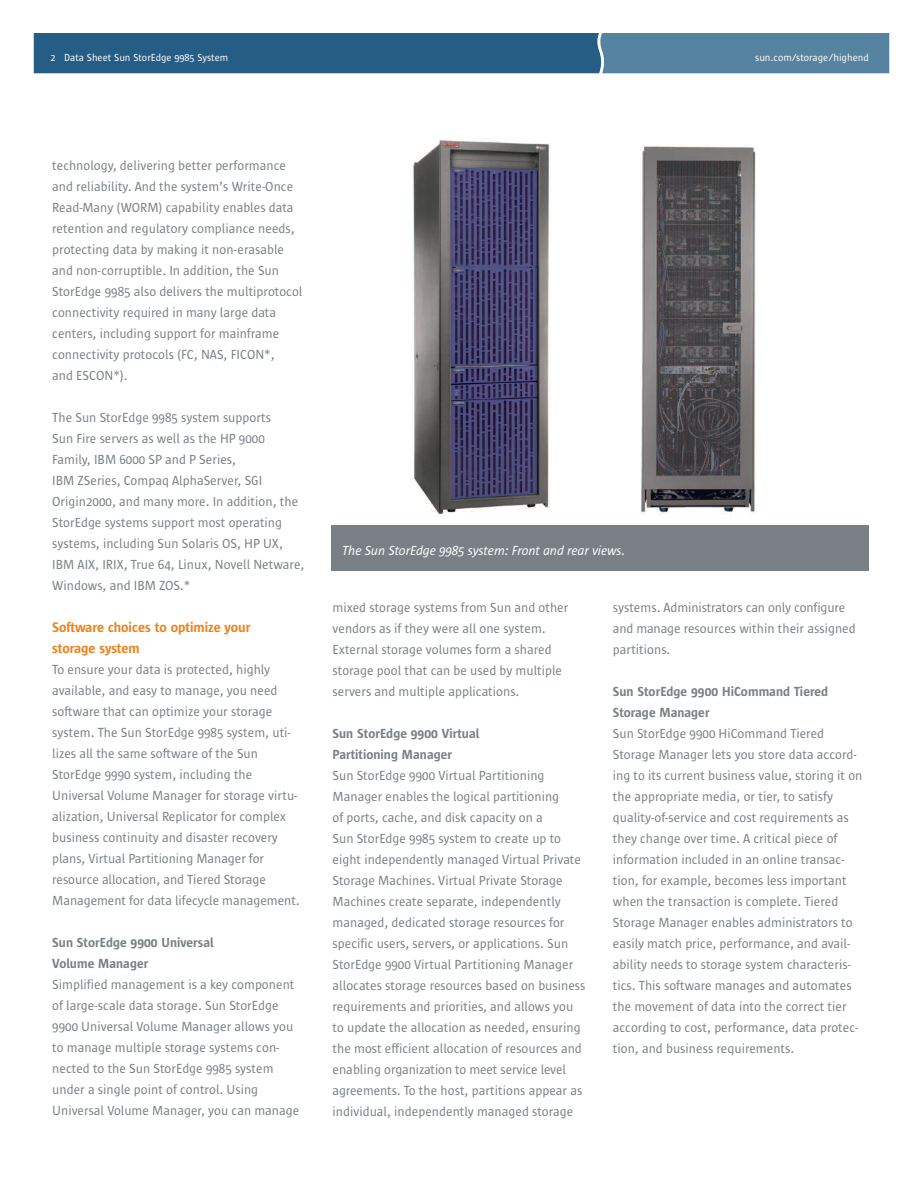
<style>
.page{position:relative;width:918px;height:1188px;background:#fff}
.page>*{position:absolute;margin:0;border:0;box-sizing:border-box;transform-origin:0 0}
.t1{font:600 14.25px/21px "Sun Sans";color:#ee821e}
.t2{font:13.5px/21px "Sun Sans";color:#797f84}
.t3{font:600 13.5px/21px "Sun Sans";letter-spacing:.005em;color:#797f84}
.t4{font:italic 13.5px "Sun Sans";letter-spacing:-.015em;color:#fff}
.t5{font:10.5px "Sun Sans";color:#fff}
</style>
<div class="page">
<img style="left:412px;top:138px;width:139px;height:379px">
<img style="left:640px;top:145px;width:116px;height:370px">
<svg style="left:34px;top:33px;width:855px;height:40px;background:#366a8e"></svg>
<div style="left:331px;top:525px;width:537px;height:46px;background:#797f84"></div>
<p class="t5" style="left:51px;top:54px;width:179px">2 Data Sheet Sun StorEdge 9985 System</p>
<p class="t5" style="left:755px;top:54px;width:115px">sun.com/storage/highend</p>
<p class="t2" style="left:52px;top:156px;width:252px">technology, delivering better performance and reliability. And the system’s Write-Once Read-Many (WORM) capability enables data retention and regulatory compliance needs, protecting data by making it non-erasable and non-corruptible. In addition, the Sun StorEdge 9985 also delivers the multiprotocol connectivity required in many large data centers, including support for mainframe connectivity protocols (FC, NAS, FICON*,<br>and ESCON*).</p>
<p class="t2" style="left:52px;top:408px;width:254px">The Sun StorEdge 9985 system supports<br>Sun Fire servers as well as the HP 9000<br>Family, IBM 6000 SP and P Series,<br>IBM ZSeries, Compaq AlphaServer, SGI Origin2000, and many more. In addition, the StorEdge systems support most operating systems, including Sun Solaris OS, HP UX, IBM AIX, IRIX, True 64, Linux, Novell Netware, Windows, and IBM ZOS.*</p>
<p class="t1" style="left:52px;top:618px;width:200px">Software choices to optimize your storage system</p>
<p class="t2" style="left:52px;top:660px;width:249px">To ensure your data is protected, highly available, and easy to manage, you need software that can optimize your storage system. The Sun StorEdge 9985 system, uti&shy;lizes all the same software of the Sun StorEdge 9990 system, including the Universal Volume Manager for storage virtu&shy;alization, Universal Replicator for complex business continuity and disaster recovery plans, Virtual Partitioning Manager for resource allocation, and Tiered Storage Management for data lifecycle management.</p>
<p class="t3" style="left:52px;top:933px;width:163px">Sun StorEdge 9900 Universal<br>Volume Manager</p>
<p class="t2" style="left:52px;top:975px;width:249px">Simplified management is a key component of large-scale data storage. Sun StorEdge 9900 Universal Volume Manager allows you to manage multiple storage systems con&shy;nected to the Sun StorEdge 9985 system under a single point of control. Using Universal Volume Manager, you can manage</p>
<p class="t4" style="left:342px;top:545px;width:285px">The Sun StorEdge 9985 system: Front and rear views.</p>
<p class="t2" style="left:333px;top:598px;width:237px">mixed storage systems from Sun and other vendors as if they were all one system.<br>External storage volumes form a shared storage pool that can be used by multiple servers and multiple applications.</p>
<p class="t3" style="left:333px;top:724px;width:148px">Sun StorEdge 9900 Virtual<br>Partitioning Manager</p>
<p class="t2" style="left:333px;top:766px;width:255px">Sun StorEdge 9900 Virtual Partitioning Manager enables the logical partitioning<br>of ports, cache, and disk capacity on a<br>Sun StorEdge 9985 system to create up to eight independently managed Virtual Private Storage Machines. Virtual Private Storage Machines create separate, independently managed, dedicated storage resources for specific users, servers, or applications. Sun StorEdge 9900 Virtual Partitioning Manager allocates storage resources based on business requirements and priorities, and allows you to update the allocation as needed, ensuring the most efficient allocation of resources and enabling organization to meet service level agreements. To the host, partitions appear as individual, independently managed storage</p>
<p class="t2" style="left:613px;top:598px;width:244px">systems. Administrators can only configure and manage resources within their assigned partitions.</p>
<p class="t3" style="left:613px;top:682px;width:217px">Sun StorEdge 9900 HiCommand Tiered<br>Storage Manager</p>
<p class="t2" style="left:613px;top:724px;width:251px">Sun StorEdge 9900 HiCommand Tiered Storage Manager lets you store data accord&shy;ing to its current business value, storing it on the appropriate media, or tier, to satisfy quality-of-service and cost requirements as they change over time. A critical piece of information included in an online transac&shy;tion, for example, becomes less important when the transaction is complete. Tiered Storage Manager enables administrators to easily match price, performance, and avail&shy;ability needs to storage system characteris&shy;tics. This software manages and automates the movement of data into the correct tier according to cost, performance, data protec&shy;tion, and business requirements.</p>
</div>
